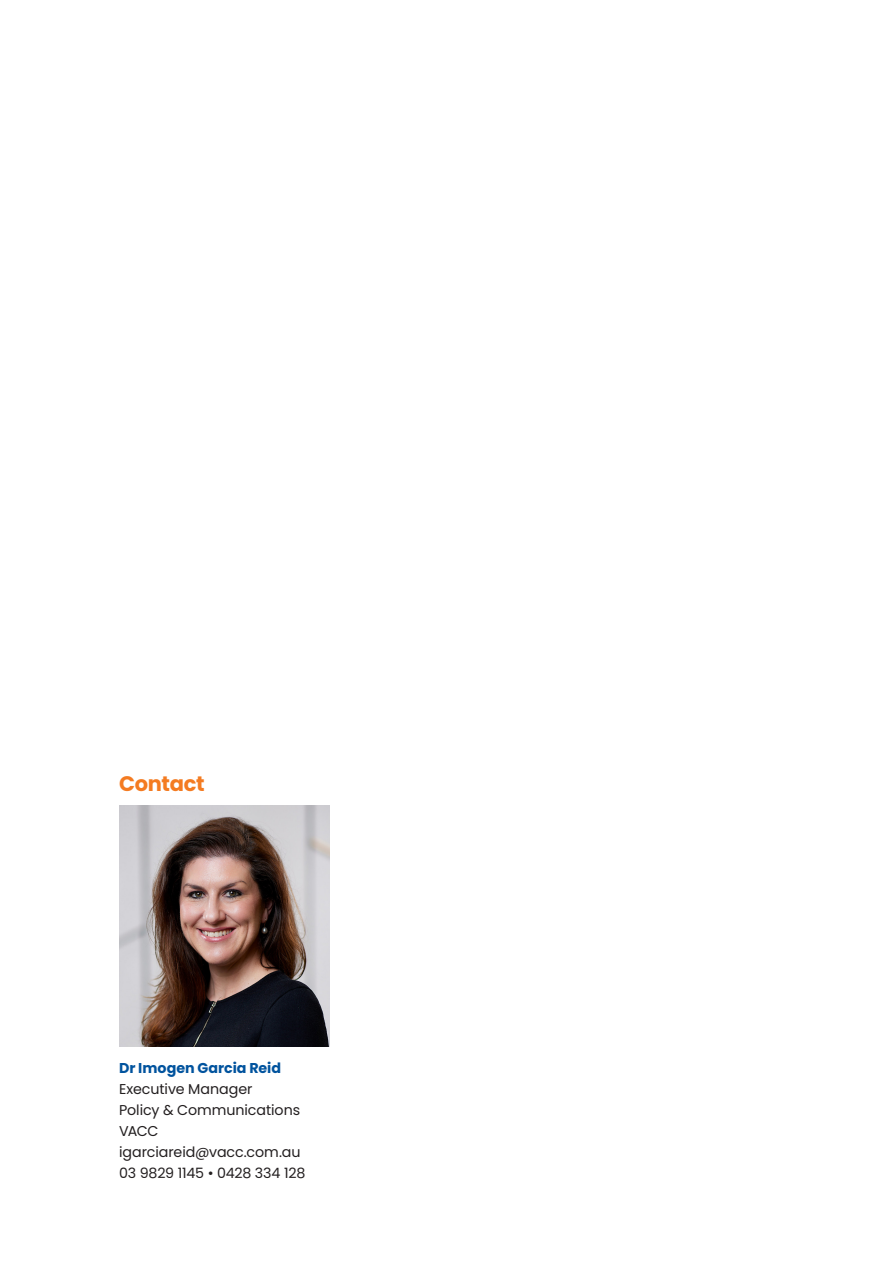
<style>
.page{position:relative;width:893px;height:1263px;background:#fff}
.page>*{position:absolute;margin:0;border:0;box-sizing:border-box;transform-origin:0 0}
.Orange_sub_special__numbered{font:700 21px "Poppins";letter-spacing:-.015em;color:#f47b21}
.Body{font:14.25px/21px "Poppins";letter-spacing:-.005em;color:#231f20}
.Body-2{font:700 14.25px/21px "Poppins";color:#01539e}
.s1{font-weight:400;color:#231f20}
</style>
<div class="page">
<img style="left:119px;top:805px;width:211px;height:241px">
<hr style="left:892px;top:0;width:1px;height:357px;background:#6888c5">
<p class="Orange_sub_special__numbered" style="left:119px;top:772px;width:87px">Contact</p>
<p class="Body-2" style="left:119px;top:1057px;width:164px">Dr Imogen Garcia Reid<br><span class="s1">Executive Manager</span></p>
<p class="Body" style="left:119px;top:1099px;width:183px">Policy &amp; Communications<br>VACC</p>
<p class="Body" style="left:119px;top:1141px;width:183px">igarciareid@vacc.com.au</p>
<p class="Body" style="left:119px;top:1162px;width:188px">03 9829 1145 • 0428 334 128</p>
</div>
